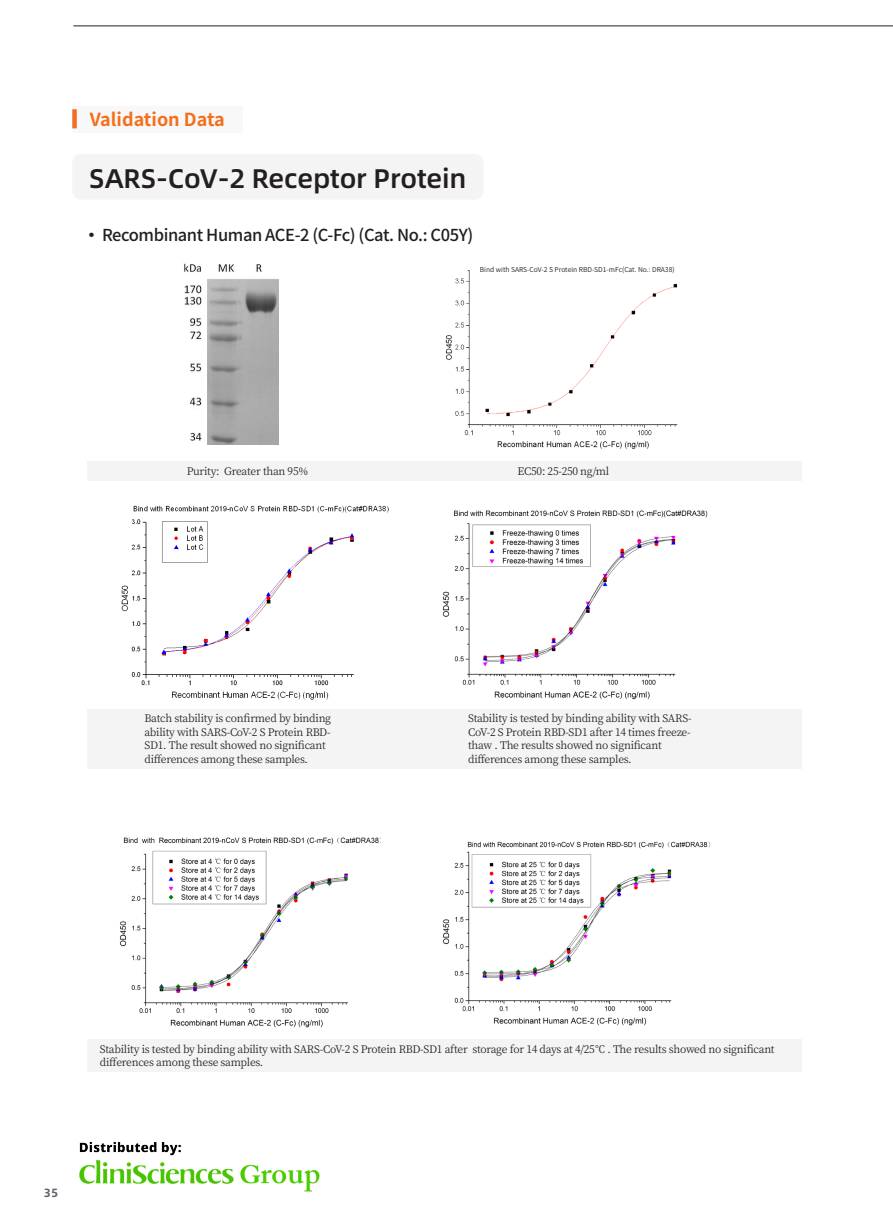
<style>
.page{position:relative;width:893px;height:1212px;background:#fff}
.page>*{position:absolute;margin:0;border:0;box-sizing:border-box;transform-origin:0 0}
.t1{font:500 27px "Alibaba Sans";letter-spacing:-.005em;color:#231f20}
.t2{font:700 18px "Source Han Sans CN";color:#f46f1b}
.t3{font:500 16.5px "Source Han Sans CN";letter-spacing:-.025em;color:#231f20}
.t4{font:700 12px "Alibaba Sans";color:#61656d}
.t5{font:10.5px/13.5px "Source Han Serif CN";letter-spacing:-.025em;color:#231f20}
.t6{font:6.75px "Source Han Sans CN";color:#231f20}
.s1{font-family:"Sim Sun";font-weight:400;font-size:18px}
</style>
<div class="page">
<hr style="left:73px;top:26px;width:820px;height:1px;background:#231f20">
<div style="left:72px;top:106px;width:170px;height:27px;background:#f8f8f8"></div>
<div style="left:72px;top:109px;width:5px;height:19px;background:#f46e26"></div>
<div style="left:87px;top:461px;width:714px;height:19px;background:#f4f4f4"></div>
<div style="left:87px;top:709px;width:714px;height:59px;background:#f4f4f4"></div>
<img style="left:121px;top:505px;width:268px;height:195px">
<img style="left:442px;top:510px;width:266px;height:190px">
<img style="left:119px;top:837px;width:262px;height:191px">
<img style="left:443px;top:841px;width:267px;height:185px">
<div style="left:87px;top:1039px;width:714px;height:32px;background:#f4f4f4"></div>
<img style="left:184px;top:263px;width:94px;height:181px">
<img style="left:445px;top:270px;width:233px;height:179px">
<div style="left:473px;top:543px;width:118px;height:52px;background:#fff"></div>
<img style="left:472px;top:524px;width:119px;height:43px">
<div style="left:72px;top:154px;width:411px;height:46px;background:#f4f4f4;border-radius:9px"></div>
<img style="left:79px;top:1141px;width:241px;height:51px">
<h2 class="t2" style="left:90px;top:110px;width:136px">Validation Data</h2>
<h1 class="t1" style="left:89px;top:157px;width:379px">SARS-CoV-2 Receptor Protein</h1>
<h3 class="t3" style="left:87px;top:226px;width:388px"><span class="s1">•</span> Recombinant Human ACE-2 (C-Fc) (Cat. No.: C05Y)</h3>
<p class="t6" style="left:480px;top:266px;width:196px">Bind with SARS-CoV-2 S Protein RBD-SD1-mFc(Cat. No.: DRA38)</p>
<p class="t5" style="left:187px;top:464px;width:123px">Purity: Greater than 95%</p>
<p class="t5" style="left:518px;top:464px;width:93px">EC50: 25-250 ng/ml</p>
<p class="t5" style="left:144px;top:712px;width:188px">Batch stability is confirmed by binding ability with SARS-CoV-2 S Protein RBD-SD1. The result showed no significant differences among these samples.</p>
<p class="t5" style="left:468px;top:712px;width:225px">Stability is tested by binding ability with SARS-CoV-2 S Protein RBD-SD1 after 14 times freeze&shy;thaw . The results showed no significant differences among these samples.</p>
<p class="t5" style="left:100px;top:1042px;width:676px">Stability is tested by binding ability with SARS-CoV-2 S Protein RBD-SD1 after storage for 14 days at 4/25℃ . The results showed no significant differences among these samples.</p>
<p class="t4" style="left:44px;top:1183px;width:16px">35</p>
</div>
